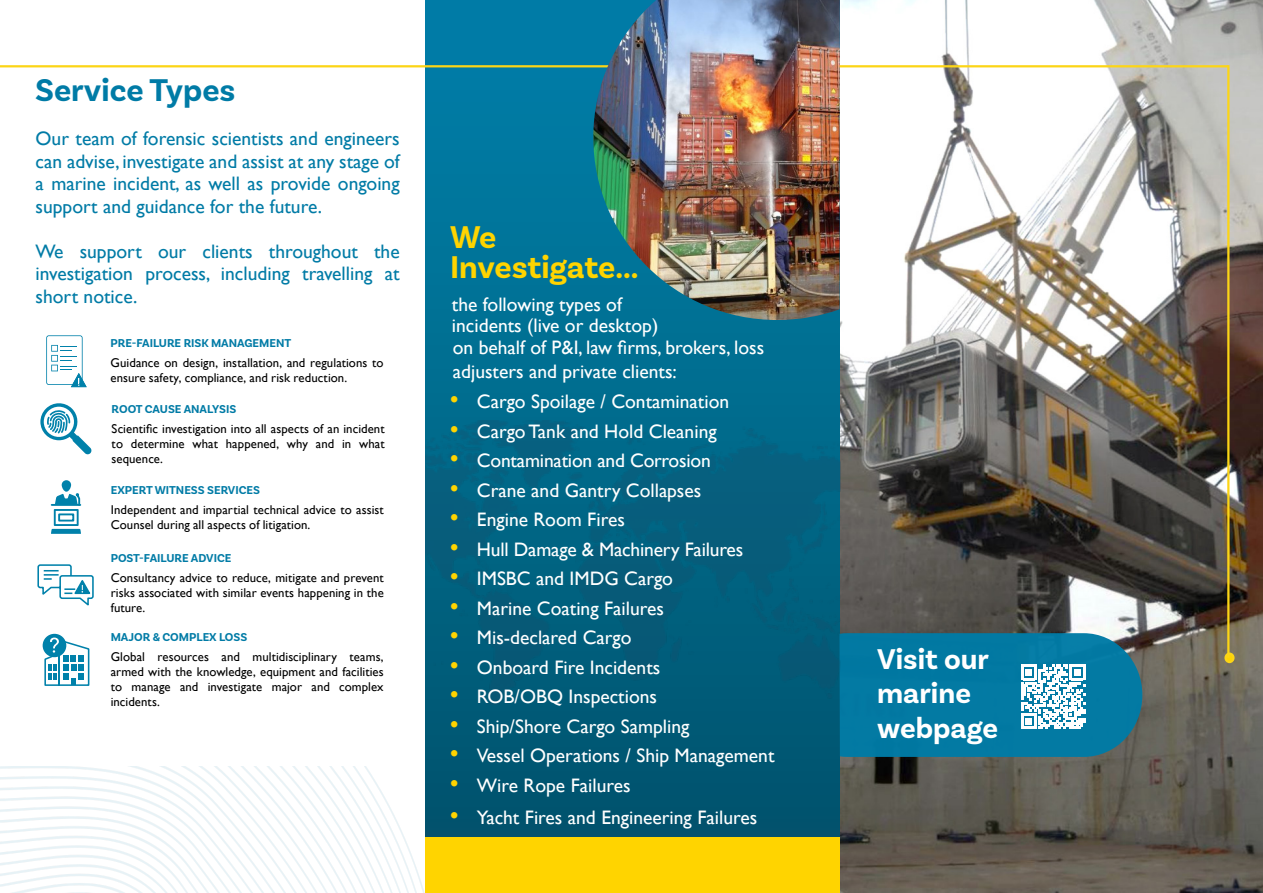
<style>
.page{position:relative;width:1263px;height:893px;background:#fff}
.page>*{position:absolute;margin:0;border:0;box-sizing:border-box;transform-origin:0 0}
.t1{font:700 33px/30px "Basic Sans";letter-spacing:-.005em;color:#ffd400}
.t2{font:700 33px "Basic Sans";color:#007ba6}
.t3{font:700 30px/34.5px "Basic Sans";color:#fff}
.t4{font:19.5px/21px "Gill Sans";color:#fff}
.t5{font:19.5px/22.5px "Gill Sans";color:#007ba6;text-align:justify}
.t6{font:12.75px/15px "Gill Sans";letter-spacing:.005em;color:#000;text-align:justify}
.t7{font:700 12px "Basic Sans";color:#007ba6}
.s1{font-size:25.5px;color:#ffd400}
</style>
<div class="page">
<svg style="left:425px;top:0;width:415px;height:838px;background:#01688a"></svg>
<img style="left:840px;top:0;width:423px;height:893px">
<div style="left:425px;top:838px;width:415px;height:55px;background:#ffd400"></div>
<svg style="left:839px;top:633px;width:303px;height:124px;background:#1b83a7"></svg>
<hr style="left:0;top:65px;width:1228px;height:2px;background:#fcd516">
<div style="left:1225px;top:654px;width:8px;height:8px;background:#ffd400;border-radius:50%"></div>
<div style="left:1224px;top:652px;width:10px;height:11px;border:2px solid #fcd516;border-radius:50%"></div>
<hr style="left:1227px;top:65px;width:2px;height:593px;background:#fcd516">
<img style="left:593px;top:0;width:247px;height:320px">
<svg style="left:46px;top:335px;width:41px;height:52px"></svg>
<svg style="left:40px;top:403px;width:51px;height:51px"></svg>
<div style="left:62px;top:480px;width:9px;height:12px;background:#0081aa;border-radius:5px"></div>
<svg style="left:51px;top:493px;width:30px;height:41px"></svg>
<img style="left:425px;top:420px;width:415px;height:285px">
<svg style="left:37px;top:564px;width:57px;height:41px"></svg>
<svg style="left:43px;top:634px;width:23px;height:23px"></svg>
<svg style="left:43px;top:638px;width:46px;height:48px"></svg>
<img style="left:0;top:766px;width:429px;height:127px">
<h1 class="t2" style="left:35px;top:70px;width:202px">Service Types</h1>
<h3 class="t5" style="left:36px;top:128px;width:366px">Our team of forensic scientists and engineers can advise, investigate and assist at any stage of a marine incident, as well as provide ongoing support and guidance for the future.</h3>
<h3 class="t5" style="left:36px;top:240px;width:366px">We support our clients throughout the investigation process, including travelling at short notice.</h3>
<p class="t7" style="left:111px;top:336px;width:182px">PRE-FAILURE RISK MANAGEMENT</p>
<p class="t6" style="left:111px;top:355px;width:275px">Guidance on design, installation, and regulations to ensure safety, compliance, and risk reduction.</p>
<p class="t7" style="left:112px;top:402px;width:126px">ROOT CAUSE ANALYSIS</p>
<p class="t6" style="left:112px;top:422px;width:274px">Scientific investigation into all aspects of an incident to determine what happened, why and in what sequence.</p>
<p class="t7" style="left:111px;top:483px;width:151px">EXPERT WITNESS SERVICES</p>
<p class="t6" style="left:111px;top:502px;width:274px">Independent and impartial technical advice to assist<br>Counsel during all aspects of litigation.</p>
<p class="t7" style="left:111px;top:551px;width:122px">POST-FAILURE ADVICE</p>
<p class="t6" style="left:111px;top:570px;width:274px">Consultancy advice to reduce, mitigate and prevent risks associated with similar events happening in the future.</p>
<p class="t7" style="left:111px;top:630px;width:138px">MAJOR &amp; COMPLEX LOSS</p>
<p class="t6" style="left:111px;top:649px;width:275px">Global resources and multidisciplinary teams, armed with the knowledge, equipment and facilities to manage and investigate major and complex incidents.</p>
<h1 class="t1" style="left:450px;top:222px;width:190px">We<br>Investigate...</h1>
<h3 class="t4" style="left:452px;top:294px;width:208px">the following types of incidents (live or desktop)</h3>
<h3 class="t4" style="left:453px;top:336px;width:313px;line-height:24px">on behalf of P&amp;I, law firms, brokers, loss adjusters and private clients:</h3>
<h3 class="t4" style="left:450px;top:391px;width:281px"><span class="s1">•</span> Cargo Spoilage / Contamination</h3>
<h3 class="t4" style="left:450px;top:421px;width:268px"><span class="s1">•</span> Cargo Tank and Hold Cleaning</h3>
<h3 class="t4" style="left:450px;top:450px;width:262px"><span class="s1">•</span> Contamination and Corrosion</h3>
<h3 class="t4" style="left:450px;top:480px;width:253px"><span class="s1">•</span> Crane and Gantry Collapses</h3>
<h3 class="t4" style="left:450px;top:509px;width:176px"><span class="s1">•</span> Engine Room Fires</h3>
<h3 class="t4" style="left:450px;top:539px;width:295px"><span class="s1">•</span> Hull Damage &amp; Machinery Failures</h3>
<h3 class="t4" style="left:450px;top:568px;width:224px"><span class="s1">•</span> IMSBC and IMDG Cargo</h3>
<h3 class="t4" style="left:450px;top:598px;width:216px"><span class="s1">•</span> Marine Coating Failures</h3>
<h3 class="t4" style="left:450px;top:627px;width:183px"><span class="s1">•</span> Mis-declared Cargo</h3>
<h3 class="t4" style="left:450px;top:657px;width:212px"><span class="s1">•</span> Onboard Fire Incidents</h3>
<h3 class="t4" style="left:450px;top:686px;width:209px"><span class="s1">•</span> ROB/OBQ Inspections</h3>
<h3 class="t4" style="left:450px;top:716px;width:241px"><span class="s1">•</span> Ship/Shore Cargo Sampling</h3>
<h3 class="t4" style="left:450px;top:745px;width:326px"><span class="s1">•</span> Vessel Operations / Ship Management</h3>
<h3 class="t4" style="left:450px;top:775px;width:182px"><span class="s1">•</span> Wire Rope Failures</h3>
<h3 class="t4" style="left:450px;top:807px;width:309px"><span class="s1">•</span> Yacht Fires and Engineering Failures</h3>
<h2 class="t3" style="left:877px;top:642px;width:123px">Visit our marine webpage</h2>
</div>
